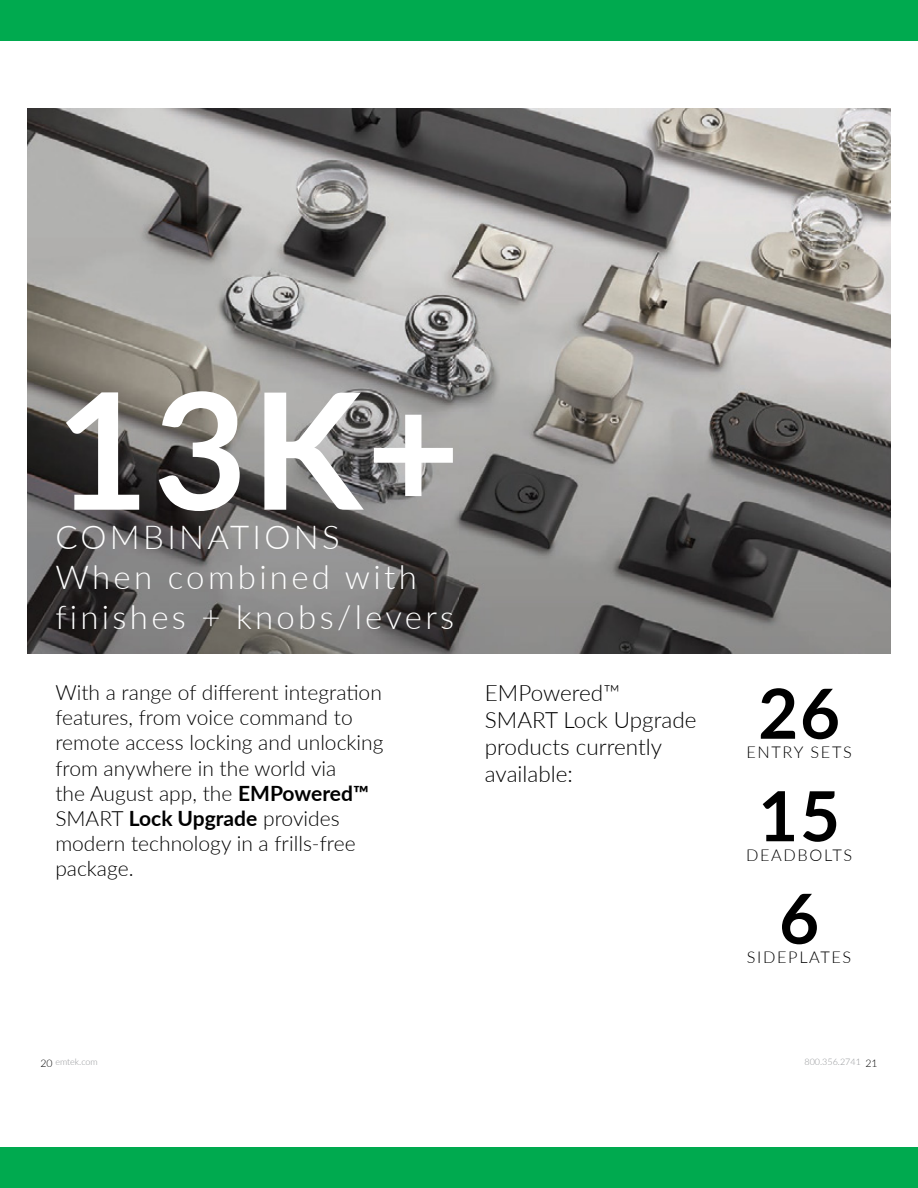
<style>
.page{position:relative;width:918px;height:1188px;background:#fff}
.page>*{position:absolute;margin:0;border:0;box-sizing:border-box;transform-origin:0 0}
.t1{font:700 162px "Lato";color:#fff}
.t2{font:700 69.15px "Lato";color:#000}
.t3{font:300 33px/39.6px "Lato";letter-spacing:.1em;color:#fff}
.t4{font:300 22.5px/27px "Lato";color:#000}
.t5{font:300 21px/25.2px "Lato";color:#000}
.t6{font:300 16.35px "Lato";letter-spacing:.1em;color:#000}
.t7{font:300 9px "Lato";color:#939598}
.s1{font-weight:700}
.s2{font-size:10.5px;color:#000}
</style>
<div class="page">
<img style="left:27px;top:108px;width:864px;height:546px">
<div style="left:0;top:0;width:918px;height:40px;background:#00aa4f"></div>
<div style="left:0;top:1148px;width:918px;height:40px;background:#00aa4f"></div>
<h1 class="t1" style="left:55px;top:332px;width:406px">13K+</h1>
<h3 class="t3" style="left:55px;top:516px;width:400px">COMBINATIONS<br>When combined with finishes + knobs/levers</h3>
<p class="t5" style="left:55px;top:679px;width:330px">With a range of different integration features, from voice command to remote access locking and unlocking from anywhere in the world via<br>the August app, the <span class="s1">EMPowered™<br></span>SMART <span class="s1">Lock Upgrade</span> provides modern technology in a frills-free package.</p>
<p class="t4" style="left:485px;top:679px;width:213px">EMPowered™<br>SMART Lock Upgrade products currently available:</p>
<p class="t7" style="left:40px;top:1056px;width:59px"><span class="s2">20</span> emtek.com</p>
<h2 class="t2" style="left:758px;top:663px;width:83px">26</h2>
<p class="t6" style="left:746px;top:741px;width:107px">ENTRY SETS</p>
<h2 class="t2" style="left:758px;top:765px;width:83px">15</h2>
<p class="t6" style="left:746px;top:844px;width:107px">DEADBOLTS</p>
<h2 class="t2" style="left:779px;top:868px;width:42px">6</h2>
<p class="t6" style="left:747px;top:946px;width:106px">SIDEPLATES</p>
<p class="t7" style="left:805px;top:1056px;width:75px">800.356.2741 <span class="s2">21</span></p>
</div>
